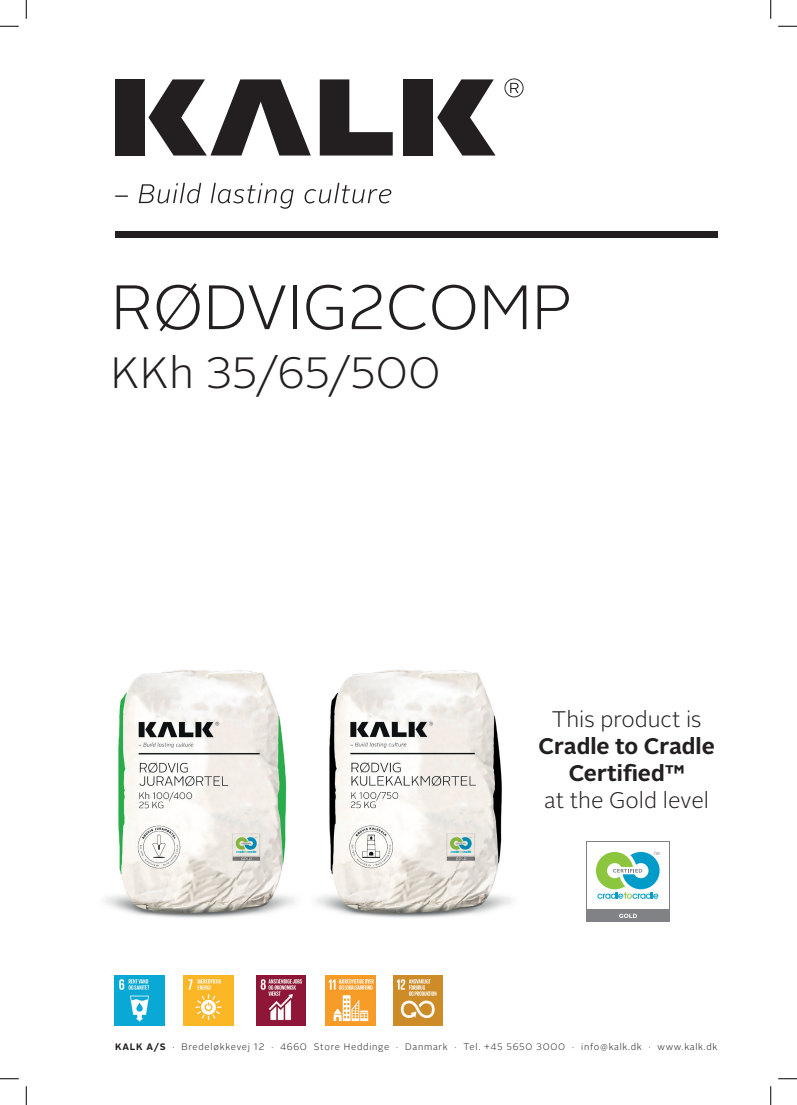
<style>
.page{position:relative;width:797px;height:1105px;background:#fff}
.page>*{position:absolute;margin:0;border:0;box-sizing:border-box;transform-origin:0 0}
.t1{font:300 62.5px "Alright Sans LP";color:#231f20}
.t2{font:300 43.75px "Alright Sans LP";color:#231f20}
.t3{font:300 22.5px "Alright Sans LP";color:#231f20}
.t4{font:700 22.5px/27px "Alright Sans LP";color:#231f20;text-align:center}
.t5{font:300 9.38px "Alright Sans LP";letter-spacing:.075em;color:#231f20}
.t6{font:4.62px "Droid Sans";color:#818486}
.s1{font-weight:700}
</style>
<div class="page">
<svg style="left:115px;top:195px;width:13px;height:2px"></svg>
<svg style="left:139px;top:183px;width:62px;height:20px"></svg>
<svg style="left:211px;top:183px;width:83px;height:26px"></svg>
<svg style="left:304px;top:183px;width:87px;height:20px"></svg>
<div style="left:115px;top:79px;width:29px;height:77px;background:#231f20"></div>
<svg style="left:320px;top:79px;width:73px;height:77px"></svg>
<div style="left:403px;top:79px;width:30px;height:77px;background:#231f20"></div>
<svg style="left:437px;top:79px;width:58px;height:77px"></svg>
<svg style="left:148px;top:79px;width:163px;height:77px"></svg>
<svg style="left:504px;top:78px;width:19px;height:19px"></svg>
<div style="left:115px;top:231px;width:602px;height:7px;background:#231f20"></div>
<div style="left:586px;top:910px;width:83px;height:12px;background:#808285"></div>
<svg style="left:586px;top:841px;width:83px;height:68px"></svg>
<div style="left:587px;top:842px;width:82px;height:66px;background:#fff"></div>
<svg style="left:619px;top:914px;width:18px;height:4px"></svg>
<svg style="left:596px;top:852px;width:63px;height:47px"></svg>
<img style="left:105px;top:669px;width:191px;height:249px">
<img style="left:315px;top:669px;width:197px;height:249px">
<img style="left:115px;top:976px;width:49px;height:49px">
<img style="left:184px;top:976px;width:49px;height:49px">
<img style="left:256px;top:976px;width:50px;height:49px">
<img style="left:325px;top:976px;width:50px;height:49px">
<img style="left:393px;top:976px;width:49px;height:49px">
<svg style="left:0;top:25px;width:19px;height:2px"></svg>
<svg style="left:778px;top:25px;width:19px;height:2px"></svg>
<svg style="left:0;top:1078px;width:19px;height:1px"></svg>
<svg style="left:778px;top:1078px;width:19px;height:1px"></svg>
<svg style="left:25px;top:0;width:2px;height:19px"></svg>
<svg style="left:25px;top:1086px;width:2px;height:19px"></svg>
<svg style="left:770px;top:0;width:1px;height:19px"></svg>
<svg style="left:770px;top:1086px;width:1px;height:19px"></svg>
<h1 class="t1" style="left:111px;top:265px;width:463px">RØDVIG2COMP</h1>
<h2 class="t2" style="left:111px;top:343px;width:331px">KKh 35/65/500</h2>
<h3 class="t3" style="left:552px;top:704px;width:151px">This product is</h3>
<h3 class="t4" style="left:538px;top:732px;width:178px">Cradle to Cradle<br>Certified™</h3>
<h3 class="t3" style="left:544px;top:785px;width:166px">at the Gold level</h3>
<p class="t6" style="left:653px;top:851px;width:8px">TM</p>
<p class="t5" style="left:115px;top:1041px;width:603px"><span class="s1">KALK A/S</span> · Bredeløkkevej 12 · 4660 Store Heddinge · Danmark · Tel. +45 5650 3000 · info@kalk.dk · www.kalk.dk</p>
</div>
